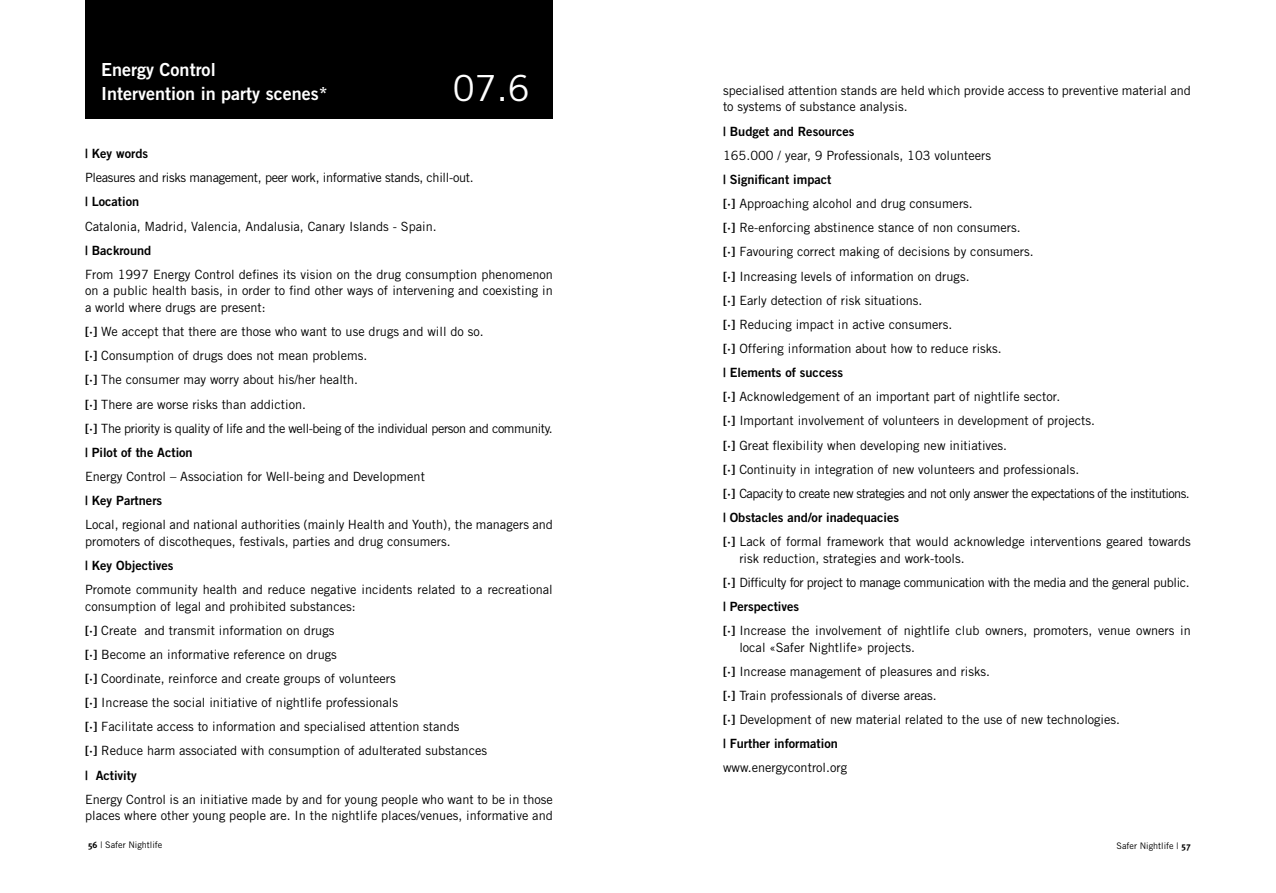
<style>
.page{position:relative;width:1276px;height:893px;background:#fff}
.page>*{position:absolute;margin:0;border:0;box-sizing:border-box;transform-origin:0 0}
.t1{font:36px "Trade Gothic";color:#fff}
.t2{font:18px/24.2px "Trade Gothic Bold Two";color:#fff}
.t3{font:12.75px/24.2px "Trade Gothic";color:#000}
.t4{font:12.75px "Trade Gothic Bold Two";color:#000}
.t5{font:12.75px "Trade Gothic";letter-spacing:-.03em;color:#000}
.t6{font:12.75px "Trade Gothic";letter-spacing:-.025em;color:#000}
.t7{font:9px "Trade Gothic";color:#000}
.s1{font-family:"Trade Gothic Bold Two"}
.s2{font-family:"Meta";font-weight:700}
</style>
<div class="page">
<div style="left:85px;top:0;width:468px;height:119px;background:#000"></div>
<h2 class="t2" style="left:101px;top:57px;width:228px">Energy Control<br>Intervention in party scenes*</h2>
<h1 class="t1" style="left:453px;top:66px;width:78px">07.6</h1>
<p class="t4" style="left:85px;top:146px;width:65px">| Key words</p>
<p class="t6" style="left:85px;top:170px;width:390px">Pleasures and risks management, peer work, informative stands, chill-out.</p>
<p class="t4" style="left:85px;top:194px;width:56px">| Location</p>
<p class="t3" style="left:85px;top:214px;width:353px">Catalonia, Madrid, Valencia, Andalusia, Canary Islands - Spain.</p>
<p class="t4" style="left:85px;top:242px;width:68px">| Backround</p>
<p class="t3" style="left:85px;top:266px;width:469px;line-height:16.5px;text-align:justify">From 1997 Energy Control defines its vision on the drug consumption phenomenon on a public health basis, in order to find other ways of intervening and coexisting in a world where drugs are present:</p>
<p class="t3" style="left:85px;top:319px;width:469px"><span class="s1">[·]</span> We accept that there are those who want to use drugs and will do so.<br><span class="s1">[·]</span> Consumption of drugs does not mean problems.<br><span class="s1">[·]</span> The consumer may worry about his/her health.<br><span class="s1">[·]</span> There are worse risks than addiction.<br><span class="s1">[·]</span> The priority is quality of life and the well-being of the individual person and community.</p>
<p class="t4" style="left:85px;top:444px;width:109px">| Pilot of the Action</p>
<p class="t3" style="left:85px;top:464px;width:341px">Energy Control – Association for Well-being and Development</p>
<p class="t4" style="left:85px;top:493px;width:79px">| Key Partners</p>
<p class="t3" style="left:85px;top:516px;width:469px;line-height:16.5px">Local, regional and national authorities (mainly Health and Youth), the managers and promoters of discotheques, festivals, parties and drug consumers.</p>
<p class="t4" style="left:85px;top:557px;width:90px">| Key Objectives</p>
<p class="t3" style="left:85px;top:581px;width:469px;line-height:16.5px">Promote community health and reduce negative incidents related to a recreational consumption of legal and prohibited substances:</p>
<p class="t3" style="left:85px;top:618px;width:403px"><span class="s1">[·]</span> Create and transmit information on drugs<br><span class="s1">[·]</span> Become an informative reference on drugs<br><span class="s1">[·]</span> Coordinate, reinforce and create groups of volunteers<br><span class="s1">[·]</span> Increase the social initiative of nightlife professionals<br><span class="s1">[·]</span> Facilitate access to information and specialised attention stands<br><span class="s1">[·]</span> Reduce harm associated with consumption of adulterated substances</p>
<p class="t4" style="left:85px;top:767px;width:53px">| Activity</p>
<p class="t3" style="left:85px;top:791px;width:469px;line-height:16.5px">Energy Control is an initiative made by and for young people who want to be in those places where other young people are. In the nightlife places/venues, informative and</p>
<p class="t3" style="left:723px;top:82px;width:469px;line-height:16.5px">specialised attention stands are held which provide access to preventive material and to systems of substance analysis.</p>
<p class="t4" style="left:723px;top:123px;width:133px">| Budget and Resources</p>
<p class="t3" style="left:723px;top:143px;width:270px">165.000 / year, 9 Professionals, 103 volunteers</p>
<p class="t4" style="left:723px;top:171px;width:110px">| Significant impact</p>
<p class="t3" style="left:723px;top:191px;width:312px"><span class="s1">[·]</span> Approaching alcohol and drug consumers.<br><span class="s1">[·]</span> Re-enforcing abstinence stance of non consumers. <span class="s1">[·]</span> Favouring correct making of decisions by consumers. <span class="s1">[·]</span> Increasing levels of information on drugs.<br><span class="s1">[·]</span> Early detection of risk situations.<br><span class="s1">[·]</span> Reducing impact in active consumers.<br><span class="s1">[·]</span> Offering information about how to reduce risks.</p>
<p class="t4" style="left:723px;top:365px;width:122px">| Elements of success</p>
<p class="t3" style="left:723px;top:384px;width:468px"><span class="s1">[·]</span> Acknowledgement of an important part of nightlife sector.<br><span class="s1">[·]</span> Important involvement of volunteers in development of projects.<br><span class="s1">[·]</span> Great flexibility when developing new initiatives.<br><span class="s1">[·]</span> Continuity in integration of new volunteers and professionals.<br><span class="s1">[·]</span> Capacity to create new strategies and not only answer the expectations of the institutions.</p>
<p class="t4" style="left:723px;top:510px;width:178px">| Obstacles and/or inadequacies</p>
<p class="t3" style="left:739px;top:533px;width:453px;line-height:16.5px;text-indent:-16px"><span class="s1">[·]</span> Lack of formal framework that would acknowledge interventions geared towards risk reduction, strategies and work-tools.</p>
<p class="t5" style="left:723px;top:575px;width:468px"><span class="s1">[·]</span> Difficulty for project to manage communication with the media and the general public.</p>
<p class="t4" style="left:723px;top:599px;width:78px">| Perspectives</p>
<p class="t3" style="left:739px;top:622px;width:453px;line-height:16.5px;text-indent:-16px"><span class="s1">[·]</span> Increase the involvement of nightlife club owners, promoters, venue owners in local «Safer Nightlife» projects.</p>
<p class="t3" style="left:723px;top:659px;width:398px"><span class="s1">[·]</span> Increase management of pleasures and risks.<br><span class="s1">[·]</span> Train professionals of diverse areas.<br><span class="s1">[·]</span> Development of new material related to the use of new technologies.</p>
<p class="t4" style="left:723px;top:736px;width:116px">| Further information</p>
<p class="t3" style="left:723px;top:756px;width:125px">www.energycontrol.org</p>
<p class="t7" style="left:88px;top:839px;width:76px"><span class="s2">56</span> | Safer Nightlife</p>
<p class="t7" style="left:1116px;top:840px;width:71px">Safer Nightlife | <span class="s2">57</span></p>
</div>
